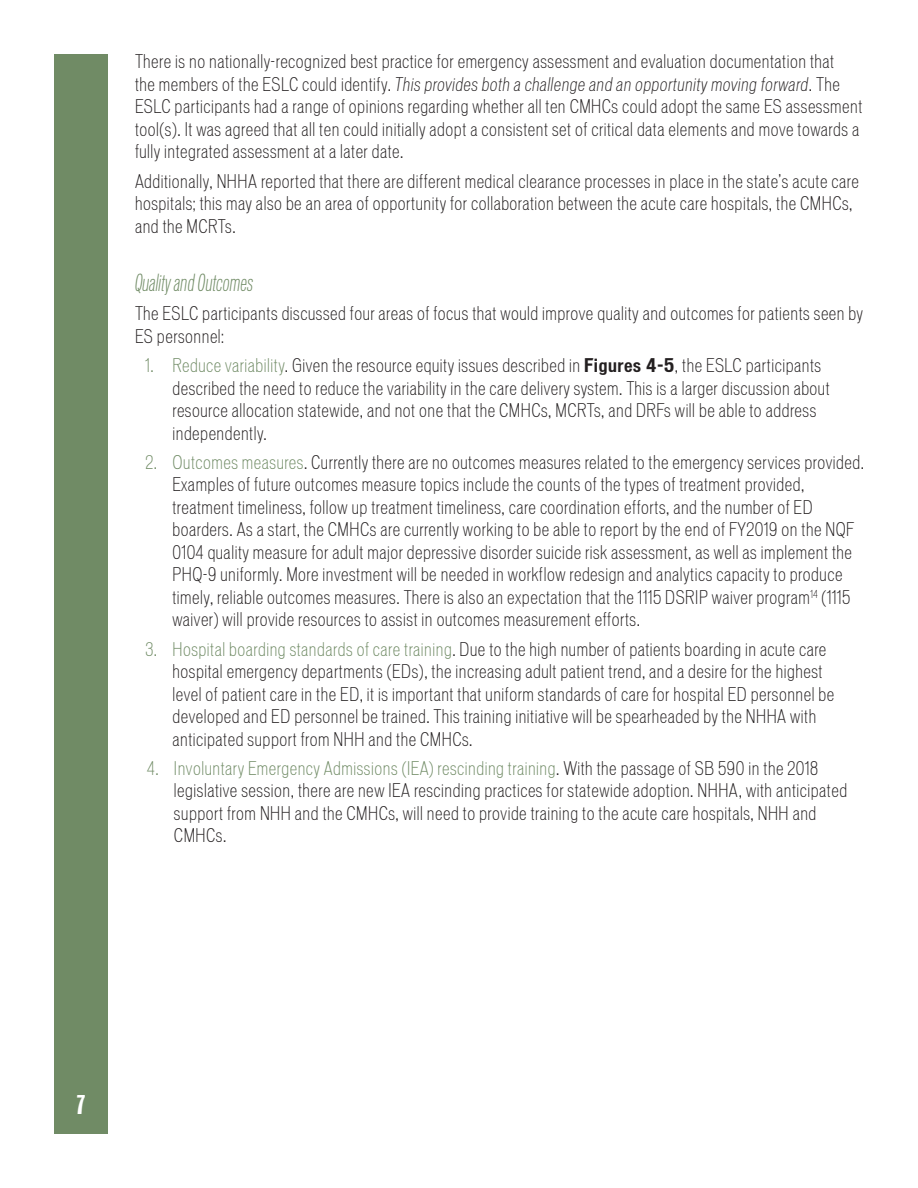
<style>
.page{position:relative;width:918px;height:1188px;background:#fff}
.page>*{position:absolute;margin:0;border:0;box-sizing:border-box;transform-origin:0 0}
.t1{font:700 25.5px "Gnuolane Rg";color:#fff}
.t2{font:italic 22.5px "Vonnes Light Comp";letter-spacing:.01em;color:#708b65}
.t3{font:300 condensed 18px/22.5px "Vonnes";letter-spacing:.03em;color:#231f20}
.s1{font-style:italic}
.s2{color:#708b65}
.s3{font-weight:700}
</style>
<div class="page">
<div style="left:54px;top:54px;width:54px;height:1080px;background:#708b65"></div>
<p class="t3" style="left:135px;top:51px;width:729px">There is no nationally-recognized best practice for emergency assessment and evaluation documentation that<br>the members of the ESLC could identify. <span class="s1">This provides both a challenge and an opportunity moving forward</span>. The ESLC participants had a range of opinions regarding whether all ten CMHCs could adopt the same ES assessment tool(s). It was agreed that all ten could initially adopt a consistent set of critical data elements and move towards a fully integrated assessment at a later date.</p>
<p class="t3" style="left:135px;top:170px;width:725px">Additionally, NHHA reported that there are different medical clearance processes in place in the state’s acute care hospitals; this may also be an area of opportunity for collaboration between the acute care hospitals, the CMHCs, and the MCRTs.</p>
<p class="t2" style="left:135px;top:270px;width:120px">Quality and Outcomes</p>
<p class="t3" style="left:135px;top:303px;width:729px">The ESLC participants discussed four areas of focus that would improve quality and outcomes for patients seen by<br>ES personnel:</p>
<p class="t3" style="left:172px;top:354px;width:659px;text-indent:-27px"><span class="s2">1. Reduce variability</span>. Given the resource equity issues described in <span class="s3">Figures 4-5</span>, the ESLC participants described the need to reduce the variability in the care delivery system. This is a larger discussion about resource allocation statewide, and not one that the CMHCs, MCRTs, and DRFs will be able to address independently.</p>
<p class="t3" style="left:172px;top:451px;width:693px;text-indent:-27px"><span class="s2">2. Outcomes measures</span>. Currently there are no outcomes measures related to the emergency services provided.<br>Examples of future outcomes measure topics include the counts of the types of treatment provided, treatment timeliness, follow up treatment timeliness, care coordination efforts, and the number of ED boarders. As a start, the CMHCs are currently working to be able to report by the end of FY2019 on the NQF 0104 quality measure for adult major depressive disorder suicide risk assessment, as well as implement the PHQ-9 uniformly. More investment will be needed in workflow redesign and analytics capacity to produce timely, reliable outcomes measures. There is also an expectation that the 1115 DSRIP waiver program<sup>14</sup> (1115 waiver) will provide resources to assist in outcomes measurement efforts.</p>
<p class="t3" style="left:172px;top:638px;width:663px;text-indent:-27px"><span class="s2">3. Hospital boarding standards of care training</span>. Due to the high number of patients boarding in acute care hospital emergency departments (EDs), the increasing adult patient trend, and a desire for the highest level of patient care in the ED, it is important that uniform standards of care for hospital ED personnel be developed and ED personnel be trained. This training initiative will be spearheaded by the NHHA with anticipated support from NHH and the CMHCs.</p>
<p class="t3" style="left:174px;top:757px;width:675px;text-indent:-27px"><span class="s2">4. Involuntary Emergency Admissions (IEA) rescinding training</span>. With the passage of SB 590 in the 2018 legislative session, there are new IEA rescinding practices for statewide adoption. NHHA, with anticipated support from NHH and the CMHCs, will need to provide training to the acute care hospitals, NHH and CMHCs.</p>
<h1 class="t1" style="left:77px;top:1089px;width:10px">7</h1>
</div>
